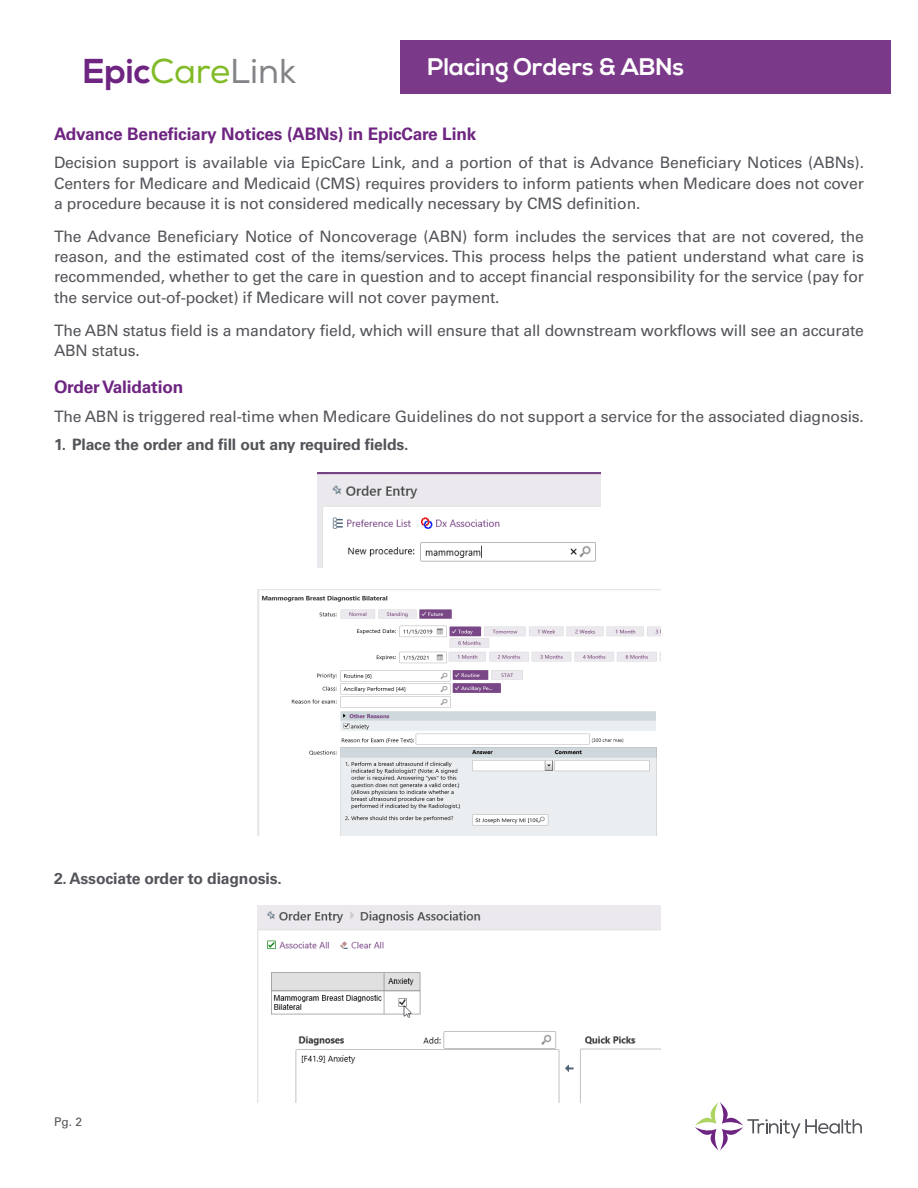
<style>
.page{position:relative;width:918px;height:1188px;background:#fff}
.page>*{position:absolute;margin:0;border:0;box-sizing:border-box;transform-origin:0 0}
.t1{font:700 34.5px "Nexa";color:#6e2581}
.t2{font:700 24px "Nexa";color:#fff}
.t3{font:700 17.25px "Univers LT Std";letter-spacing:-.01em;color:#6e2581}
.t4{font:15.75px/20.2px "Univers LT Std";letter-spacing:-.01em;color:#54555a;text-align:justify}
.t5{font:700 15.75px "Univers LT Std";letter-spacing:-.01em;color:#54555a}
.t6{font:12px "Univers LT Std";color:#54555a}
.s1{font-weight:400;color:#82bb27}
.s2{font-weight:400;color:#848488}
</style>
<div class="page">
<div style="left:401px;top:40px;width:490px;height:54px;background:#7b3989"></div>
<img style="left:317px;top:472px;width:284px;height:96px">
<img style="left:257px;top:590px;width:404px;height:245px">
<svg style="left:695px;top:1102px;width:167px;height:49px"></svg>
<img style="left:258px;top:906px;width:402px;height:196px">
<p class="t1" style="left:83px;top:51px;width:214px">Epic<span class="s1">Care</span><span class="s2">Link</span></p>
<p class="t2" style="left:428px;top:53px;width:258px">Placing Orders &amp; ABNs</p>
<h4 class="t3" style="left:54px;top:124px;width:424px">Advance Benefciary Notices (ABNs) in EpicCare Link</h4>
<p class="t4" style="left:54px;top:153px;width:812px">Decision support is available via EpicCare Link, and a portion of that is Advance Benefciary Notices (ABNs).<br>Centers for Medicare and Medicaid (CMS) requires providers to inform patients when Medicare does not cover a procedure because it is not considered medically necessary by CMS defnition.</p>
<p class="t4" style="left:54px;top:226px;width:812px">The Advance Benefciary Notice of Noncoverage (ABN) form includes the services that are not covered, the reason, and the estimated cost of the items/services. This process helps the patient understand what care is recommended, whether to get the care in question and to accept fnancial responsibility for the service (pay for the service out-of-pocket) if Medicare will not cover payment.</p>
<p class="t4" style="left:54px;top:320px;width:812px">The ABN status feld is a mandatory feld, which will ensure that all downstream workfows will see an accurate<br>ABN status.</p>
<h4 class="t3" style="left:54px;top:377px;width:131px">Order Validation</h4>
<p class="t4" style="left:54px;top:406px;width:812px">The ABN is triggered real-time when Medicare Guidelines do not support a service for the associated diagnosis.</p>
<p class="t5" style="left:54px;top:436px;width:356px">1. Place the order and fll out any required felds.</p>
<p class="t5" style="left:54px;top:869px;width:229px">2. Associate order to diagnosis.</p>
<p class="t6" style="left:54px;top:1115px;width:30px">Pg. 2</p>
</div>
